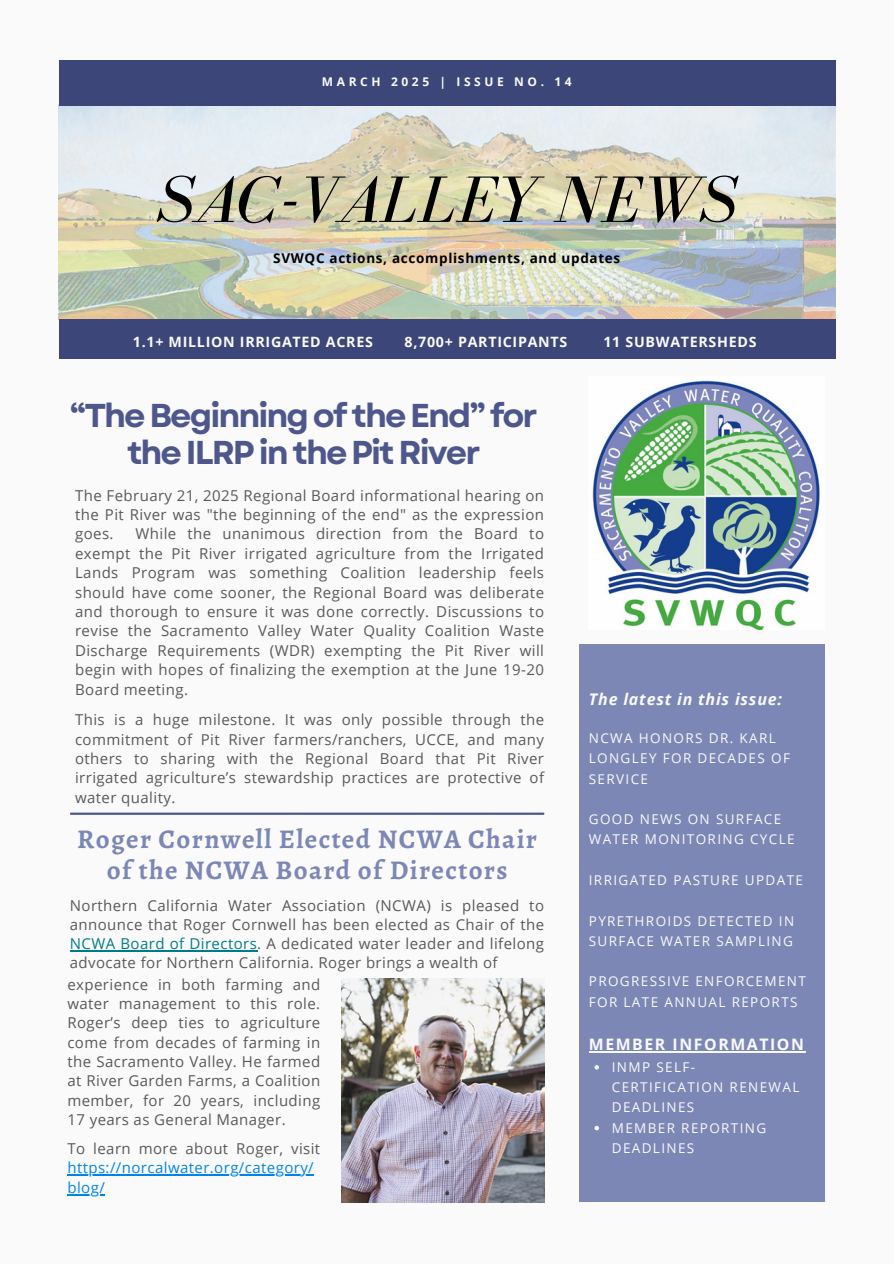
<style>
.page{position:relative;width:894px;height:1264px;background:#fff}
.page>*{position:absolute;margin:0;border:0;box-sizing:border-box;transform-origin:0 0}
.t1{font:italic 67.5px "Bodoni FLF";color:#000}
.t2{font:700 33px/37.2px "Garet";letter-spacing:-.06em;color:#4d578b;text-align:center}
.t3{font:700 27px/30.3px "Alegreya";letter-spacing:.05em;color:#7c87b6;text-align:center}
.t4{font:italic 700 16.05px "Open Sans";letter-spacing:.05em;color:#fafafa}
.t5{font:700 15.75px "Open Sans";letter-spacing:.1em;color:#fafafa}
.t6{font:15px/19.4px "Open Sans";letter-spacing:.025em;color:#595959;text-align:justify}
.t7{font:15px "Open Sans";letter-spacing:.025em;color:#0085e6}
.t8{font:700 14.25px "Open Sans";letter-spacing:.05em;color:#fafafa}
.t9{font:13.5px/20.2px "Open Sans";letter-spacing:.1em;color:#fafafa}
.t10{font:700 13.5px "Open Sans";letter-spacing:.05em;color:#000}
.t11{font:700 12px "Open Sans";letter-spacing:.3em;color:#fafafa}
.s1{color:#007c89}
</style>
<div class="page">
<div style="left:0;top:0;width:893px;height:1263px;background:#fafafa"></div>
<img style="left:59px;top:105px;width:776px;height:214px">
<div style="left:59px;top:60px;width:776px;height:45px;background:#3c4679"></div>
<div style="left:579px;top:644px;width:245px;height:557px;background:#7c87b6"></div>
<hr style="left:588px;top:1051px;width:217px;height:1px;background:#fafafa">
<svg style="left:594px;top:1065px;width:4px;height:4px"></svg>
<svg style="left:594px;top:1125px;width:4px;height:5px"></svg>
<div style="left:59px;top:320px;width:776px;height:39px;background:#3c4679"></div>
<img style="left:592px;top:380px;width:228px;height:250px">
<img style="left:341px;top:978px;width:203px;height:224px">
<hr style="left:70px;top:950px;width:187px;height:1px;background:#007c89">
<hr style="left:67px;top:1174px;width:247px;height:1px;background:#0085e6">
<hr style="left:67px;top:1193px;width:38px;height:2px;background:#0085e6">
<hr style="left:71px;top:812px;width:472px;height:2px;background:#4d578b">
<p class="t11" style="left:322px;top:73px;width:251px">MARCH 2025 | ISSUE NO. 14</p>
<p class="t1" style="left:156px;top:163px;width:582px">SAC-VALLEY NEWS</p>
<p class="t10" style="left:273px;top:248px;width:348px">SVWQC actions, accomplishments, and updates</p>
<h6 class="t8" style="left:133px;top:332px;width:241px">1.1+ MILLION IRRIGATED ACRES</h6>
<h6 class="t8" style="left:404px;top:332px;width:164px">8,700+ PARTICIPANTS</h6>
<h6 class="t8" style="left:603px;top:332px;width:155px">11 SUBWATERSHEDS</h6>
<h6 class="t2" style="left:70px;top:397px;width:469px">“The Beginning of the End” for the ILRP in the Pit River</h6>
<h6 class="t6" style="left:75px;top:485px;width:470px">The February 21, 2025 Regional Board informational hearing on the Pit River was "the beginning of the end" as the expression goes.</h6>
<h6 class="t6" style="left:75px;top:524px;width:470px;text-indent:60px">While the unanimous direction from the Board to exempt the Pit River irrigated agriculture from the Irrigated Lands Program was something Coalition leadership feels should have come sooner, the Regional Board was deliberate and thorough to ensure it was done correctly. Discussions to revise the Sacramento Valley Water Quality Coalition Waste Discharge Requirements (WDR) exempting the Pit River will begin with hopes of finalizing the exemption at the June 19-20<br>Board meeting.</h6>
<p class="t6" style="left:75px;top:709px;width:470px">This is a huge milestone. It was only possible through the commitment of Pit River farmers/ranchers, UCCE, and many others to sharing with the Regional Board that Pit River irrigated agriculture’s stewardship practices are protective of water quality.</p>
<p class="t3" style="left:77px;top:824px;width:461px">Roger Cornwell Elected NCWA Chair of the NCWA Board of Directors</p>
<p class="t6" style="left:70px;top:895px;width:475px">Northern California Water Association (NCWA) is pleased to announce that Roger Cornwell has been elected as Chair of the <span class="s1">NCWA Board of Directors</span>. A dedicated water leader and lifelong advocate for Northern California. Roger brings a wealth of</p>
<h5 class="t6" style="left:67px;top:974px;width:254px">experience in both farming and water management to this role.<br>Roger’s deep ties to agriculture come from decades of farming in the Sacramento Valley. He farmed at River Garden Farms, a Coalition member, for 20 years, including 17 years as General Manager.</h5>
<p class="t6" style="left:67px;top:1138px;width:254px">To learn more about Roger, visit</p>
<p class="t7" style="left:67px;top:1157px;width:248px">https://norcalwater.org/category/</p>
<p class="t7" style="left:67px;top:1176px;width:39px">blog/</p>
<h3 class="t4" style="left:588px;top:687px;width:195px">The latest in this issue:</h3>
<h1 class="t9" style="left:588px;top:727px;width:202px">NCWA HONORS DR. KARL<br>LONGLEY FOR DECADES OF<br>SERVICE</h1>
<p class="t9" style="left:588px;top:808px;width:207px">GOOD NEWS ON SURFACE<br>WATER MONITORING CYCLE</p>
<p class="t9" style="left:588px;top:869px;width:216px">IRRIGATED PASTURE UPDATE</p>
<p class="t9" style="left:588px;top:910px;width:207px">PYRETHROIDS DETECTED IN<br>SURFACE WATER SAMPLING</p>
<h2 class="t9" style="left:588px;top:970px;width:218px">PROGRESSIVE ENFORCEMENT<br>FOR LATE ANNUAL REPORTS</h2>
<h6 class="t5" style="left:588px;top:1033px;width:216px">MEMBER INFORMATION</h6>
<h6 class="t9" style="left:611px;top:1056px;width:189px">INMP SELF-<br>CERTIFICATION RENEWAL<br>DEADLINES</h6>
<p class="t9" style="left:611px;top:1117px;width:156px">MEMBER REPORTING<br>DEADLINES</p>
</div>
